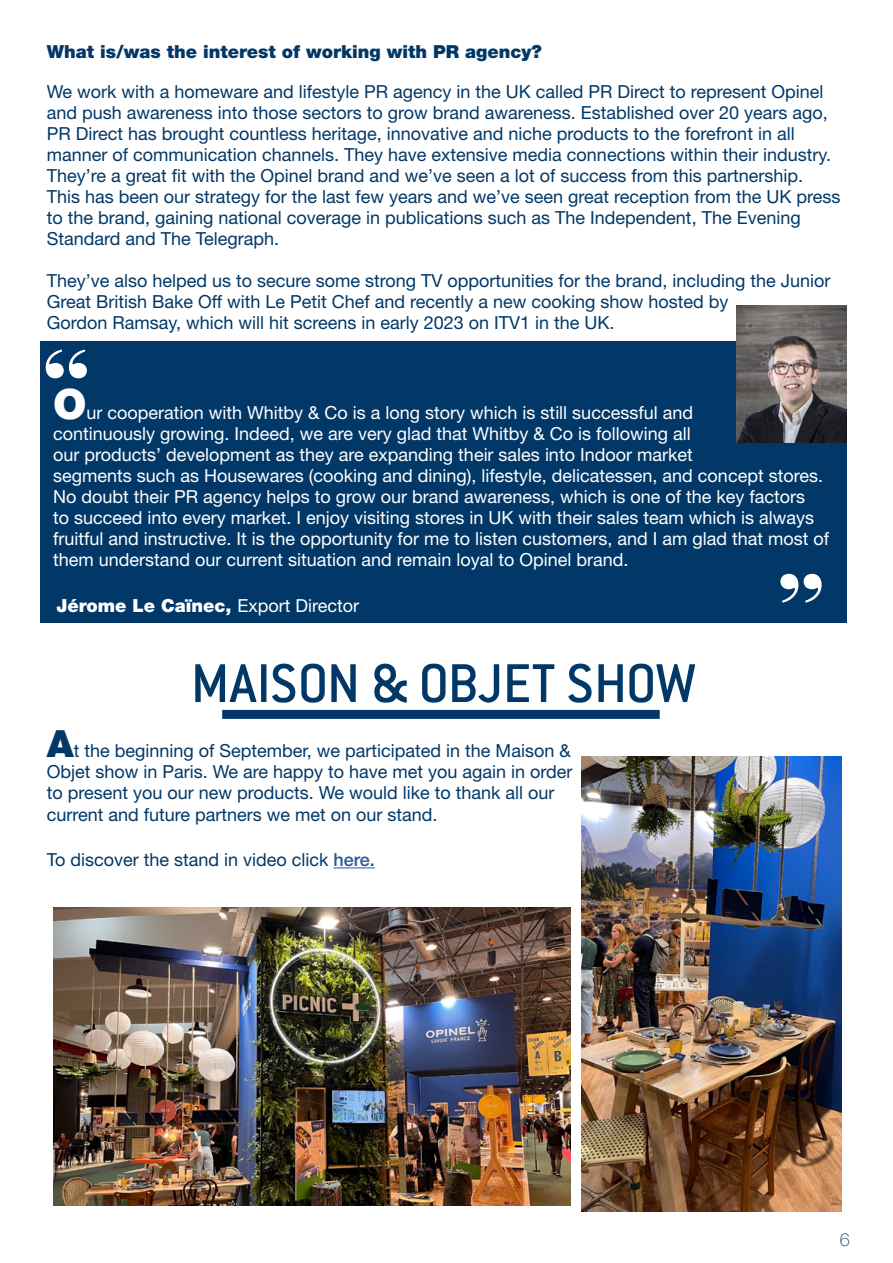
<style>
.page{position:relative;width:893px;height:1263px;background:#fff}
.page>*{position:absolute;margin:0;border:0;box-sizing:border-box;transform-origin:0 0}
.t1{font:75px "Poster Bodoni BT";color:#fff}
.t2{font:500 60px "Conduit ITC Std";letter-spacing:-.005em;color:#023867}
.t3{font:900 42px "Helvetica Neue LT Std";color:#fff}
.t4{font:18px/21px "Helvetica Neue LT Std";color:#023867}
.t5{font:18px/21px "Helvetica Neue LT Std";color:#fff}
.t6{font:900 18px "Helvetica Neue LT Std";color:#023867}
.t7{font:900 18px "Helvetica Neue LT Std";color:#fff}
.t8{font:100 18px "Helvetica Neue LT Std";color:#023867}
.s1{font-weight:400}
.s2{font-weight:900;font-size:37.5px}
.s3{font-weight:500;color:#275b9b}
</style>
<div class="page">
<div style="left:40px;top:341px;width:806px;height:282px;background:#023867"></div>
<img style="left:737px;top:306px;width:109px;height:137px">
<div style="left:222px;top:710px;width:438px;height:9px;background:#023867"></div>
<hr style="left:333px;top:867px;width:42px;height:1px;background:#275b9b">
<img style="left:53px;top:908px;width:518px;height:297px">
<img style="left:581px;top:757px;width:261px;height:455px">
<p class="t6" style="left:47px;top:40px;width:497px">What is/was the interest of working with PR agency?</p>
<p class="t4" style="left:47px;top:81px;width:795px">We work with a homeware and lifestyle PR agency in the UK called PR Direct to represent Opinel and push awareness into those sectors to grow brand awareness. Established over 20 years ago, PR Direct has brought countless heritage, innovative and niche products to the forefront in all manner of communication channels. They have extensive media connections within their industry.<br>They’re a great fit with the Opinel brand and we’ve seen a lot of success from this partnership.<br>This has been our strategy for the last few years and we’ve seen great reception from the UK press to the brand, gaining national coverage in publications such as The Independent, The Evening Standard and The Telegraph.</p>
<p class="t4" style="left:47px;top:270px;width:785px">They’ve also helped us to secure some strong TV opportunities for the brand, including the Junior<br>Great British Bake Off with Le Petit Chef and recently a new cooking show hosted by<br>Gordon Ramsay, which will hit screens in early 2023 on ITV1 in the UK.</p>
<h1 class="t1" style="left:42px;top:330px;width:50px">“</h1>
<h3 class="t3" style="left:53px;top:379px;width:35px">O</h3>
<p class="t5" style="left:53px;top:402px;width:777px;text-indent:33px">ur cooperation with Whitby &amp; Co is a long story which is still successful and<br>continuously growing. Indeed, we are very glad that Whitby &amp; Co is following all<br>our products’ development as they are expanding their sales into Indoor market<br>segments such as Housewares (cooking and dining), lifestyle, delicatessen, and concept stores.<br>No doubt their PR agency helps to grow our brand awareness, which is one of the key factors<br>to succeed into every market. I enjoy visiting stores in UK with their sales team which is always fruitful and instructive. It is the opportunity for me to listen customers, and I am glad that most of them understand our current situation and remain loyal to Opinel brand.</p>
<p class="t7" style="left:56px;top:594px;width:304px">Jérome Le Caïnec, <span class="s1">Export Director</span></p>
<h2 class="t2" style="left:191px;top:647px;width:506px">MAISON &amp; OBJET SHOW</h2>
<p class="t4" style="left:47px;top:739px;width:527px;line-height:21.5px"><span class="s2">A</span>t the beginning of September, we participated in the Maison &amp; Objet show in Paris. We are happy to have met you again in order to present you our new products. We would like to thank all our current and future partners we met on our stand.</p>
<p class="t4" style="left:47px;top:849px;width:330px">To discover the stand in video click <span class="s3">here.</span></p>
<h1 class="t1" style="left:825px;top:622px;width:50px;rotate:-180deg">“</h1>
<p class="t8" style="left:840px;top:1229px;width:12px">6</p>
</div>
